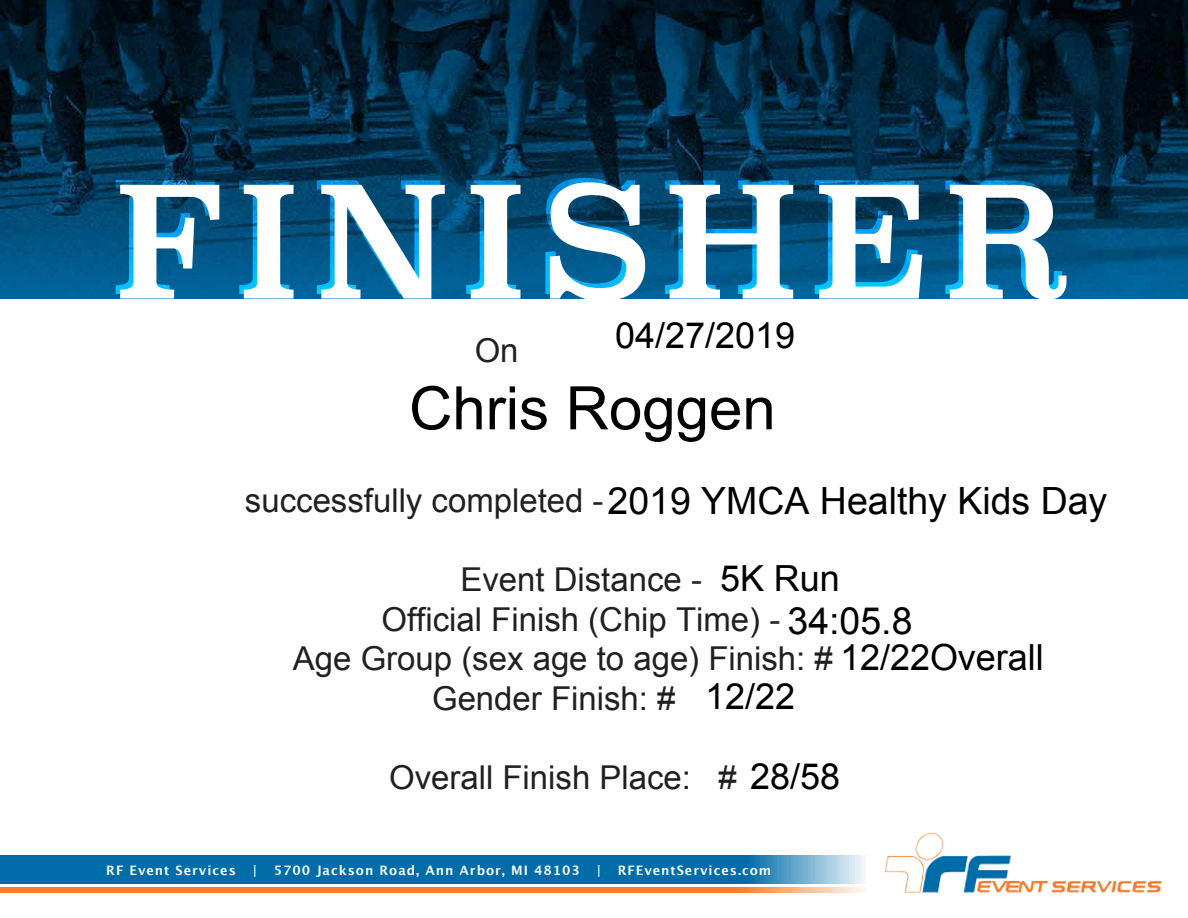
<style>
.page{position:relative;width:1188px;height:918px;background:#fff}
.page>*{position:absolute;margin:0;border:0;box-sizing:border-box;transform-origin:0 0}
.t1{font:153px "Superclarendon";letter-spacing:.1em;color:#fff}
.t2{font:60px "Arial";color:#000}
.t3{font:37.5px "Arial";color:#000}
.t4{font:36px "Arial";color:#000}
.t5{font:32.85px "Arial";color:#221f20}
.t6{font:700 13.05px "Lucida Grande";letter-spacing:.075em;color:#fff}
.s1{font-size:36px;color:#000}
</style>
<div class="page">
<img style="left:0;top:0;width:1188px;height:298px">
<img style="left:884px;top:832px;width:278px;height:61px">
<svg style="left:0;top:856px;width:865px;height:27px;background:#1076ae"></svg>
<svg style="left:0;top:887px;width:865px;height:5px;background:#f48739"></svg>
<h1 class="t1" style="left:110px;top:135px;width:957px">FINISHER</h1>
<p class="t5" style="left:475px;top:328px;width:45px">On</p>
<p class="t4" style="left:615px;top:315px;width:182px">04/27/2019</p>
<h2 class="t2" style="left:409px;top:375px;width:368px">Chris Roggen</h2>
<p class="t3" style="left:608px;top:480px;width:501px">2019 YMCA Healthy Kids Day</p>
<p class="t5" style="left:245px;top:479px;width:360px">successfully completed -</p>
<p class="t4" style="left:720px;top:558px;width:121px">5K Run</p>
<p class="t5" style="left:460px;top:558px;width:243px">Event Distance -</p>
<p class="t5" style="left:382px;top:598px;width:400px">Official Finish (Chip Time) -</p>
<p class="t5" style="left:293px;top:637px;width:752px">Age Group (sex age to age) Finish: # <span class="s1">12/22Overall</span></p>
<p class="t5" style="left:432px;top:677px;width:245px">Gender Finish: #</p>
<p class="t3" style="left:788px;top:600px;width:127px">34:05.8</p>
<p class="t4" style="left:705px;top:677px;width:92px">12/22</p>
<p class="t5" style="left:389px;top:756px;width:452px">Overall Finish Place: # <span class="s1">28/58</span></p>
<p class="t6" style="left:106px;top:860px;width:131px">RF Event Services</p>
<p class="t6" style="left:252px;top:860px;width:6px">|</p>
<p class="t6" style="left:274px;top:860px;width:308px">5700 Jackson Road, Ann Arbor, MI 48103</p>
<p class="t6" style="left:596px;top:860px;width:6px">|</p>
<p class="t6" style="left:618px;top:860px;width:155px">RFEventServices.com</p>
</div>
